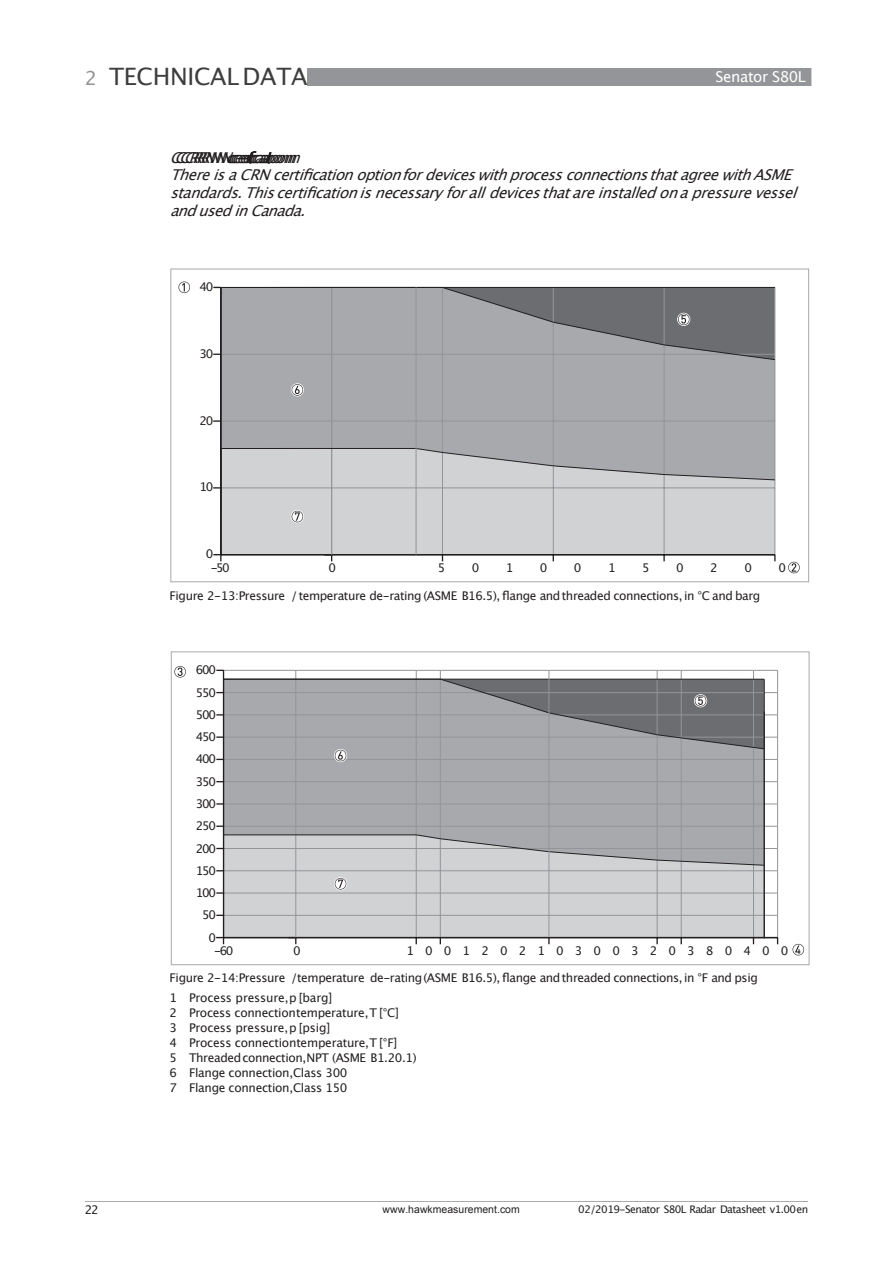
<style>
.page{position:relative;width:893px;height:1264px;background:#fff}
.page>*{position:absolute;margin:0;border:0;box-sizing:border-box;transform-origin:0 0}
.t1{font:24px "Lucida Grande";letter-spacing:-.015em;color:#3e3e3f}
.t2{font:italic 15px/17.9px "Lucida Grande";color:#231f20}
.t3{font:15px "Lucida Grande";letter-spacing:-.025em;color:#fff}
.t4{font:12px/15px "Lucida Grande";letter-spacing:-.03em;color:#231f20}
.t5{font:12px "Lucida Grande";letter-spacing:.93em;color:#231f20}
.t6{font:10.5px "Lucida Grande";letter-spacing:-.055em;color:#231f20}
.t7{font:10.5px "Arial";letter-spacing:.005em;color:#231f20}
.s1{font-size:19.5px;color:#939598}
.s2{font-family:"Arial"}
</style>
<div class="page">
<div style="left:308px;top:68px;width:585px;height:17px;background:#939598"></div>
<svg style="left:663px;top:555px;width:2px;height:6px"></svg>
<svg style="left:324px;top:555px;width:8px;height:6px"></svg>
<svg style="left:213px;top:420px;width:7px;height:2px"></svg>
<svg style="left:213px;top:353px;width:7px;height:2px"></svg>
<svg style="left:222px;top:287px;width:553px;height:268px"></svg>
<hr style="left:416px;top:287px;width:1px;height:268px;background:#939598">
<hr style="left:220px;top:287px;width:2px;height:268px;background:#231f20">
<svg style="left:213px;top:554px;width:8px;height:7px"></svg>
<svg style="left:178px;top:281px;width:12px;height:12px"></svg>
<div style="left:787px;top:560px;width:14px;height:15px;border:1px solid #fff;border-radius:50%"></div>
<svg style="left:788px;top:562px;width:12px;height:11px"></svg>
<svg style="left:677px;top:313px;width:13px;height:13px"></svg>
<svg style="left:678px;top:313px;width:11px;height:12px"></svg>
<svg style="left:291px;top:383px;width:13px;height:13px"></svg>
<svg style="left:292px;top:384px;width:11px;height:12px"></svg>
<svg style="left:291px;top:510px;width:13px;height:13px"></svg>
<svg style="left:292px;top:511px;width:11px;height:11px"></svg>
<hr style="left:223px;top:915px;width:554px;height:1px;background:#939598">
<hr style="left:223px;top:893px;width:554px;height:1px;background:#939598">
<hr style="left:223px;top:870px;width:554px;height:1px;background:#939598">
<hr style="left:223px;top:848px;width:554px;height:1px;background:#939598">
<hr style="left:223px;top:826px;width:554px;height:1px;background:#939598">
<hr style="left:223px;top:803px;width:554px;height:1px;background:#939598">
<hr style="left:223px;top:781px;width:554px;height:1px;background:#939598">
<hr style="left:223px;top:759px;width:554px;height:1px;background:#939598">
<hr style="left:223px;top:737px;width:554px;height:1px;background:#939598">
<hr style="left:223px;top:714px;width:554px;height:1px;background:#939598">
<hr style="left:223px;top:692px;width:554px;height:1px;background:#939598">
<hr style="left:223px;top:670px;width:554px;height:1px;background:#939598">
<hr style="left:223px;top:670px;width:1px;height:267px;background:#231f20">
<hr style="left:416px;top:670px;width:1px;height:267px;background:#939598">
<hr style="left:440px;top:670px;width:1px;height:267px;background:#939598">
<hr style="left:657px;top:670px;width:1px;height:267px;background:#939598">
<hr style="left:681px;top:670px;width:1px;height:267px;background:#939598">
<hr style="left:753px;top:670px;width:1px;height:267px;background:#939598">
<hr style="left:777px;top:670px;width:1px;height:267px;background:#939598">
<svg style="left:415px;top:938px;width:2px;height:6px"></svg>
<svg style="left:656px;top:938px;width:2px;height:6px"></svg>
<svg style="left:680px;top:938px;width:2px;height:6px"></svg>
<hr style="left:223px;top:937px;width:554px;height:1px;background:#231f20">
<svg style="left:288px;top:938px;width:8px;height:6px"></svg>
<svg style="left:216px;top:914px;width:7px;height:2px"></svg>
<svg style="left:216px;top:825px;width:7px;height:2px"></svg>
<svg style="left:216px;top:736px;width:7px;height:2px"></svg>
<hr style="left:295px;top:670px;width:1px;height:267px;background:#939598">
<svg style="left:224px;top:679px;width:540px;height:259px"></svg>
<svg style="left:216px;top:937px;width:8px;height:7px"></svg>
<hr style="left:549px;top:671px;width:1px;height:265px;background:#939598">
<svg style="left:216px;top:669px;width:8px;height:2px"></svg>
<svg style="left:694px;top:694px;width:13px;height:13px"></svg>
<svg style="left:695px;top:695px;width:11px;height:11px"></svg>
<svg style="left:334px;top:749px;width:13px;height:13px"></svg>
<svg style="left:335px;top:750px;width:11px;height:11px"></svg>
<svg style="left:174px;top:666px;width:12px;height:11px"></svg>
<svg style="left:792px;top:944px;width:12px;height:11px"></svg>
<svg style="left:334px;top:877px;width:13px;height:13px"></svg>
<svg style="left:335px;top:878px;width:11px;height:11px"></svg>
<hr style="left:764px;top:679px;width:1px;height:259px;background:#231f20">
<div style="left:812px;top:64px;width:81px;height:31px;background:#fff"></div>
<hr style="left:85px;top:1201px;width:723px;height:1px;background:#a8aaad">
<h1 class="t1" style="left:85px;top:67px;width:224px"><span class="s1">2</span> TECHNICALDATA</h1>
<p class="t3" style="left:715px;top:70px;width:92px">Senator S80L</p>
<p class="t2" style="left:170px;top:149px;width:633px">C R N certifcatio n<br>There is a CRN certification optionfor devices with process connections that agree with ASME standards. This certification is necessary for all devices that are installed on a pressure vessel and used in Canada.</p>
<p class="t4" style="left:199px;top:280px;width:15px">40</p>
<p class="t4" style="left:199px;top:347px;width:15px">30</p>
<p class="t4" style="left:199px;top:413px;width:15px">20</p>
<p class="t4" style="left:199px;top:480px;width:15px">10</p>
<p class="t4" style="left:206px;top:547px;width:9px">0</p>
<p class="t4" style="left:211px;top:561px;width:21px">-50</p>
<p class="t4" style="left:328px;top:561px;width:9px">0</p>
<p class="t4" style="left:438px;top:561px;width:9px">5</p>
<p class="t4" style="left:472px;top:561px;width:9px">0</p>
<p class="t4" style="left:506px;top:561px;width:9px">1</p>
<p class="t4" style="left:540px;top:561px;width:9px">0</p>
<p class="t4" style="left:574px;top:561px;width:9px">0</p>
<p class="t4" style="left:608px;top:561px;width:9px">1</p>
<p class="t4" style="left:642px;top:561px;width:9px">5</p>
<p class="t4" style="left:676px;top:561px;width:9px">0</p>
<p class="t4" style="left:710px;top:561px;width:9px">2</p>
<p class="t4" style="left:744px;top:561px;width:9px">0</p>
<p class="t4" style="left:778px;top:561px;width:9px">0</p>
<p class="t4" style="left:170px;top:588px;width:592px">Figure 2-13:Pressure /temperature de-rating (ASME B16.5), flange andthreaded connections, in <span class="s2">°</span>C and barg</p>
<p class="t4" style="left:196px;top:663px;width:22px">600</p>
<p class="t4" style="left:196px;top:686px;width:22px">550</p>
<p class="t4" style="left:196px;top:708px;width:22px">500</p>
<p class="t4" style="left:196px;top:730px;width:22px">450</p>
<p class="t4" style="left:196px;top:752px;width:22px">400</p>
<p class="t4" style="left:196px;top:775px;width:22px">350</p>
<p class="t4" style="left:196px;top:797px;width:22px">300</p>
<p class="t4" style="left:196px;top:819px;width:22px">250</p>
<p class="t4" style="left:196px;top:841px;width:22px">200</p>
<p class="t4" style="left:196px;top:864px;width:22px">150</p>
<p class="t4" style="left:196px;top:886px;width:22px">100</p>
<p class="t4" style="left:202px;top:908px;width:15px">50</p>
<p class="t4" style="left:209px;top:930px;width:9px">0</p>
<p class="t4" style="left:214px;top:944px;width:21px">-60</p>
<p class="t4" style="left:293px;top:944px;width:9px">0</p>
<p class="t5" style="left:406px;top:945px;width:383px">100120210300320380400</p>
<p class="t4" style="left:85px;top:1203px;width:15px">22</p>
<p class="t4" style="left:170px;top:968px;width:590px;line-height:20.4px">Figure 2-14:Pressure /temperature de-rating(ASME B16.5), flange andthreaded connections,in <span class="s2">°</span>F and psig<br>1 Process pressure,p [barg]</p>
<p class="t4" style="left:170px;top:1006px;width:248px">2 Process connectiontemperature,T [<span class="s2">°</span>C]<br>3 Process pressure,p [psig]<br>4 Process connectiontemperature,T [<span class="s2">°</span>F]<br>5 Threadedconnection,NPT (ASME B1.20.1)<br>6 Flange connection,Class 300<br>7 Flange connection,Class 150</p>
<p class="t7" style="left:383px;top:1205px;width:139px">www.hawkmeasurement.com</p>
<p class="t6" style="left:578px;top:1205px;width:231px">02/2019-Senator S80L Radar Datasheet v1.00en</p>
</div>
